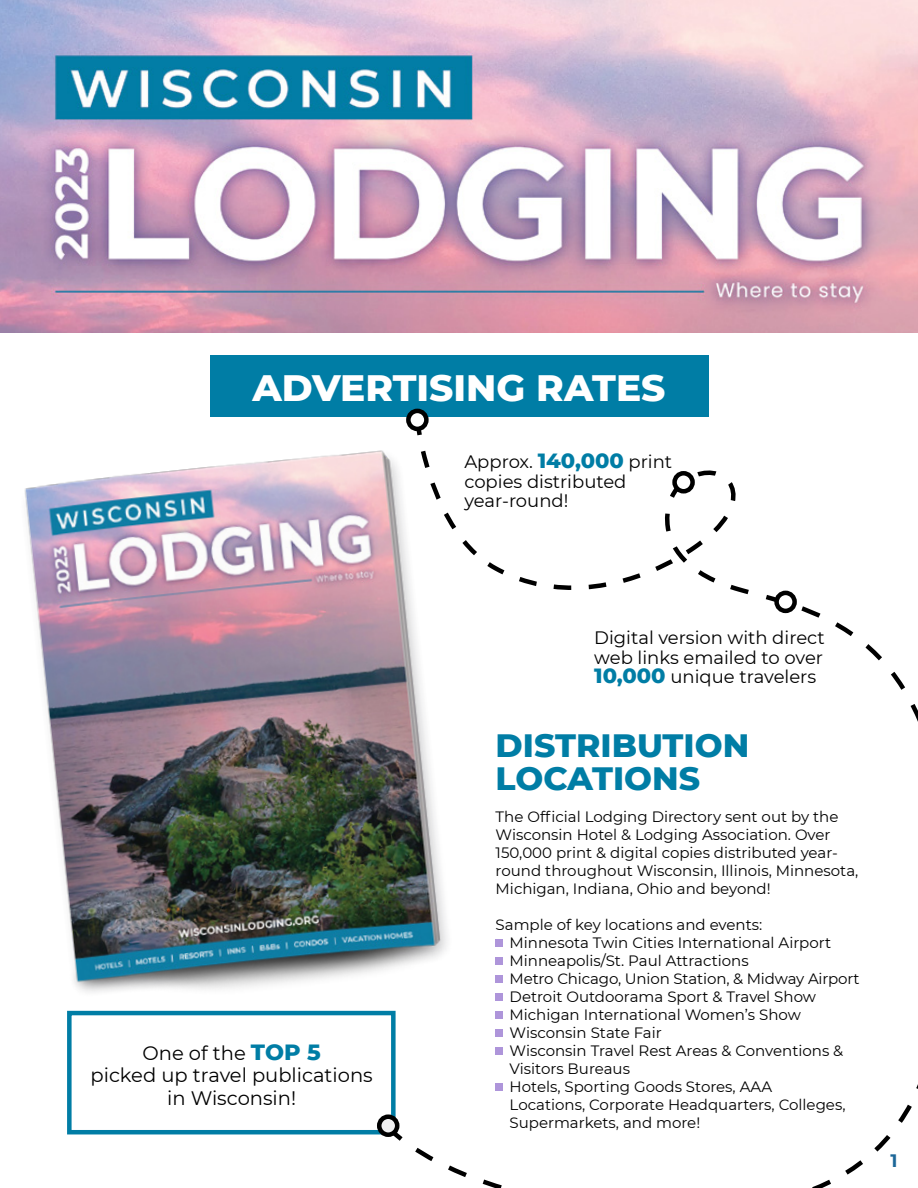
<style>
.page{position:relative;width:918px;height:1188px;background:#fff}
.page>*{position:absolute;margin:0;border:0;box-sizing:border-box;transform-origin:0 0}
.t1{font:800 37.5px "Montserrat";color:#fff}
.t2{font:800 33px/33px "Montserrat";color:#007da5}
.t3{font:19.5px/22.5px "Montserrat";color:#000;text-align:center}
.t4{font:18px/19.5px "Montserrat";color:#000;text-align:justify}
.t5{font:700 18px "Montserrat";color:#1c6798}
.t6{font:15px/18px "Montserrat";color:#000}
.s1{font-weight:800;font-size:21px;color:#007da5}
.s2{font-weight:800;font-size:22.5px;color:#007da5}
</style>
<div class="page">
<img style="left:24px;top:450px;width:366px;height:561px">
<div style="left:67px;top:1011px;width:329px;height:123px;border:4px solid #007da5"></div>
<svg style="left:390px;top:423px;width:528px;height:765px"></svg>
<svg style="left:675px;top:473px;width:18px;height:18px"></svg>
<div style="left:672px;top:471px;width:23px;height:23px;border:4px solid #000;border-radius:50%"></div>
<svg style="left:379px;top:1117px;width:18px;height:18px"></svg>
<div style="left:377px;top:1114px;width:22px;height:23px;border:4px solid #000;border-radius:50%"></div>
<svg style="left:777px;top:593px;width:18px;height:18px"></svg>
<div style="left:774px;top:591px;width:23px;height:22px;border:4px solid #000;border-radius:50%"></div>
<img style="left:0;top:0;width:918px;height:332px">
<div style="left:210px;top:355px;width:498px;height:62px;background:#007da5"></div>
<svg style="left:408px;top:411px;width:18px;height:18px"></svg>
<div style="left:406px;top:409px;width:23px;height:22px;border:4px solid #000;border-radius:50%"></div>
<h1 class="t1" style="left:253px;top:361px;width:414px">ADVERTISING RATES</h1>
<p class="t4" style="left:464px;top:451px;width:209px;text-align:left">Approx. <span class="s1">140,000</span> print copies distributed year-round!</p>
<h3 class="t3" style="left:91px;top:1041px;width:284px">One of the <span class="s2">TOP 5<br></span>picked up travel publications in Wisconsin!</h3>
<p class="t4" style="left:594px;top:627px;width:232px">Digital version with direct web links emailed to over <span class="s1">10,000</span> unique travelers</p>
<h2 class="t2" style="left:496px;top:727px;width:255px">DISTRIBUTION<br>LOCATIONS</h2>
<p class="t6" style="left:496px;top:807px;width:364px">The Official Lodging Directory sent out by the Wisconsin Hotel &amp; Lodging Association. Over 150,000 print &amp; digital copies distributed year&shy;round throughout Wisconsin, Illinois, Minnesota, Michigan, Indiana, Ohio and beyond!</p>
<p class="t6" style="left:510px;top:915px;width:352px;text-indent:-14px">Sample of key locations and events:<br>Minnesota Twin Cities International Airport Minneapolis/St. Paul Attractions<br>Metro Chicago, Union Station, &amp; Midway Airport Detroit Outdoorama Sport &amp; Travel Show Michigan International Women’s Show Wisconsin State Fair<br>Wisconsin Travel Rest Areas &amp; Conventions &amp; Visitors Bureaus<br>Hotels, Sporting Goods Stores, AAA<br>Locations, Corporate Headquarters, Colleges, Supermarkets, and more!</p>
<p class="t5" style="left:890px;top:1147px;width:9px">1</p>
</div>
